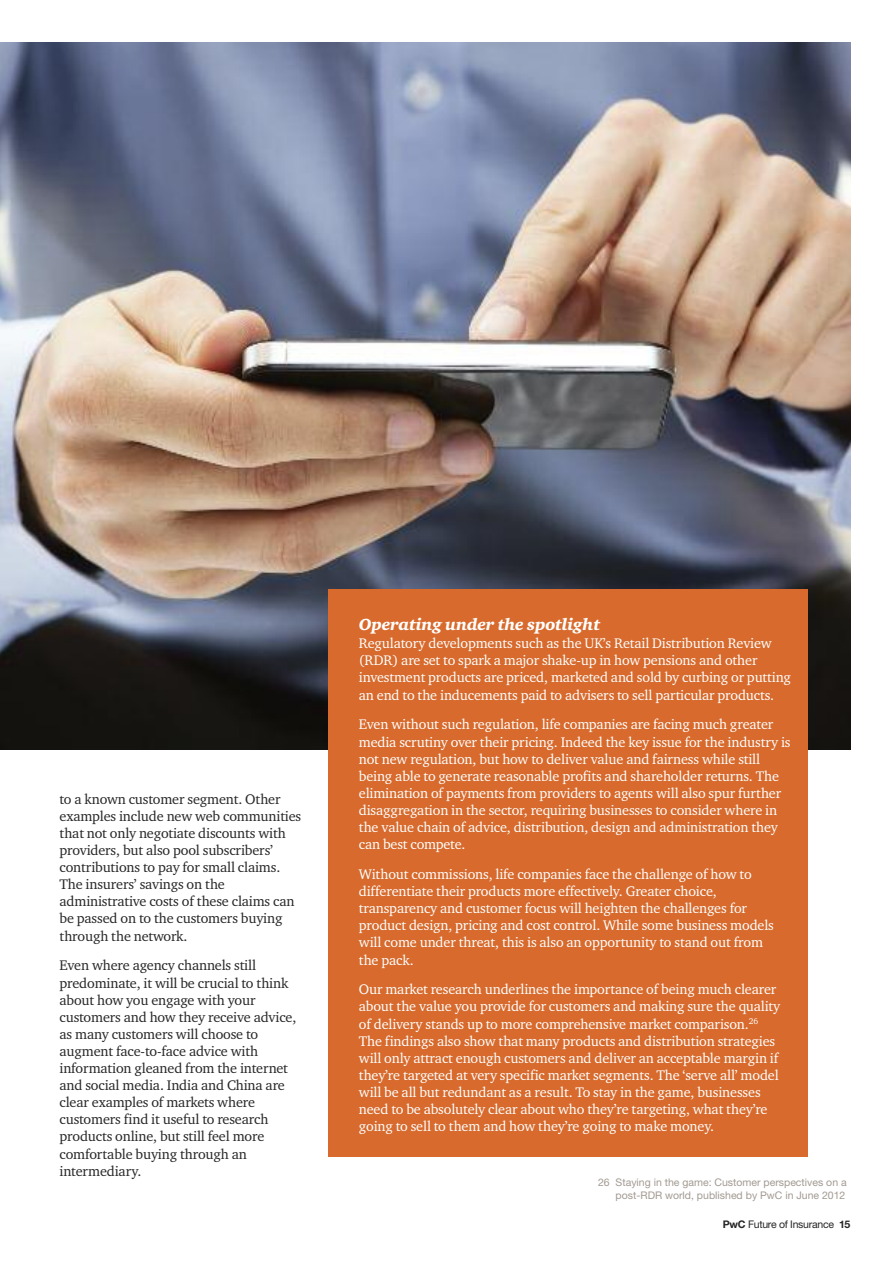
<style>
.page{position:relative;width:893px;height:1263px;background:#fff}
.page>*{position:absolute;margin:0;border:0;box-sizing:border-box;transform-origin:0 0}
.t1{font:16.5px "Charter ITC Blac Ital";letter-spacing:-.01em;color:#fff}
.t2{font:14.25px/17.1px "Charter ITC";letter-spacing:-.01em;color:#fff}
.t3{font:14.25px/17.1px "Charter ITC";letter-spacing:-.01em;color:#272627}
.t4{font:10.5px/12.6px "Helvetica Neue";color:#a29a92;text-align:right}
.t5{font:10.5px "Helvetica Neue";letter-spacing:-.025em;color:#272627}
.s1{font-weight:700}
</style>
<div class="page">
<img style="left:0;top:43px;width:850px;height:706px">
<div style="left:329px;top:589px;width:479px;height:568px;background:#d76a2c"></div>
<p class="t3" style="left:60px;top:790px;width:243px">to a known customer segment. Other examples include new web communities that not only negotiate discounts with providers, but also pool subscribers’ contributions to pay for small claims.<br>The insurers’ savings on the administrative costs of these claims can be passed on to the customers buying through the network.</p>
<p class="t3" style="left:60px;top:957px;width:238px">Even where agency channels still predominate, it will be crucial to think about how you engage with your customers and how they receive advice, as many customers will choose to augment face-to-face advice with information gleaned from the internet and social media. India and China are clear examples of markets where customers find it useful to research products online, but still feel more comfortable buying through an intermediary.</p>
<p class="t1" style="left:359px;top:615px;width:243px">Operating under the spotlight</p>
<p class="t2" style="left:359px;top:635px;width:434px">Regulatory developments such as the UK’s Retail Distribution Review (RDR) are set to spark a major shake-up in how pensions and other investment products are priced, marketed and sold by curbing or putting an end to the inducements paid to advisers to sell particular products.</p>
<p class="t2" style="left:359px;top:716px;width:433px">Even without such regulation, life companies are facing much greater media scrutiny over their pricing. Indeed the key issue for the industry is not new regulation, but how to deliver value and fairness while still being able to generate reasonable profits and shareholder returns. The elimination of payments from providers to agents will also spur further disaggregation in the sector, requiring businesses to consider where in the value chain of advice, distribution, design and administration they can best compete.</p>
<p class="t2" style="left:359px;top:865px;width:417px">Without commissions, life companies face the challenge of how to differentiate their products more effectively. Greater choice, transparency and customer focus will heighten the challenges for product design, pricing and cost control. While some business models will come under threat, this is also an opportunity to stand out from the pack.</p>
<p class="t2" style="left:359px;top:981px;width:423px">Our market research underlines the importance of being much clearer about the value you provide for customers and making sure the quality of delivery stands up to more comprehensive market comparison.<sup>26<br></sup>The findings also show that many products and distribution strategies will only attract enough customers and deliver an acceptable margin if they’re targeted at very specific market segments. The ‘serve all’ model will be all but redundant as a result. To stay in the game, businesses need to be absolutely clear about who they’re targeting, what they’re going to sell to them and how they’re going to make money.</p>
<p class="t4" style="left:598px;top:1177px;width:250px">26 Staying in the game: Customer perspectives on a post-RDR world, published by PwC in June 2012</p>
<p class="t5" style="left:723px;top:1220px;width:129px"><span class="s1">PwC</span> Future of Insurance <span class="s1">15</span></p>
</div>
